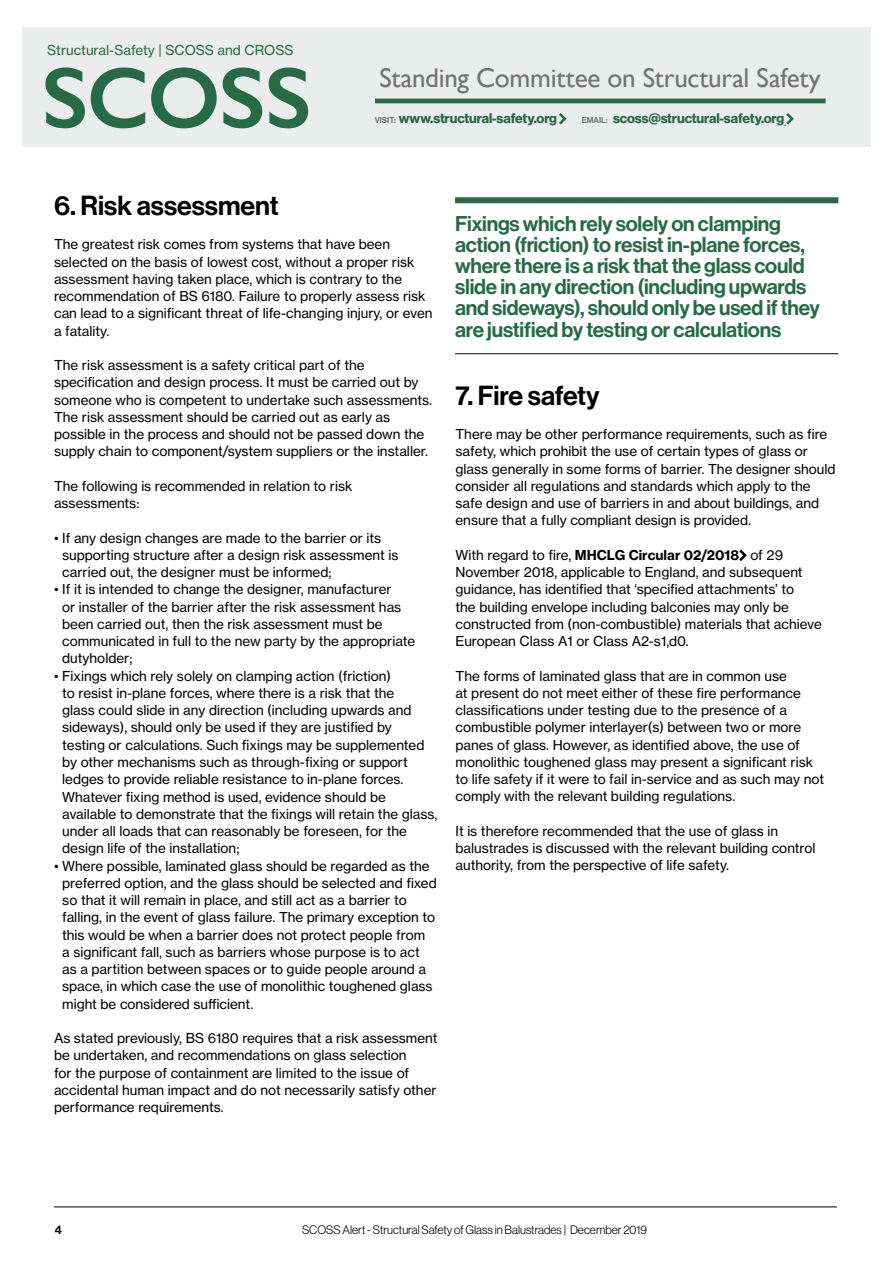
<style>
.page{position:relative;width:893px;height:1263px;background:#fff}
.page>*{position:absolute;margin:0;border:0;box-sizing:border-box;transform-origin:0 0}
.t1{font:27.15px "Gill Sans";letter-spacing:-.01em;color:#747273}
.t2{font:27px "N Haas Grotesk DS Std 65 Md";color:#000}
.t3{font:21px/21.1px "N Haas Grotesk DS Std 65 Md";letter-spacing:-.01em;color:#266b45}
.t4{font:13.65px "N Haas Grotesk DS Std 75 Bd";letter-spacing:-.01em;color:#266b45}
.t5{font:13.5px/17.2px "N Haas Grotesk TX Std 55 Rg";color:#000}
.t6{font:13.5px "N Haas Grotesk TX Std 55 Rg";color:#266b45}
.t7{font:12px "N Haas Grotesk DS Std 45 Lt";color:#000}
.t8{font:12px "N Haas Grotesk DS Std 65 Md";color:#000}
.s1{font-family:"N Haas Grotesk DS Std 65 Md";font-size:8.4px;color:#747273}
.s2{font-family:"N Haas Grotesk TX Std 75 Bd"}
</style>
<div class="page">
<hr style="left:54px;top:1207px;width:783px;height:1px;background:#000">
<div style="left:22px;top:27px;width:849px;height:120px;background:#eaedec"></div>
<svg style="left:45px;top:67px;width:263px;height:61px"></svg>
<hr style="left:375px;top:99px;width:450px;height:4px;background:#266b45">
<svg style="left:739px;top:549px;width:8px;height:12px"></svg>
<div style="left:455px;top:197px;width:383px;height:6px;background:#266b45"></div>
<hr style="left:455px;top:353px;width:383px;height:1px;background:#000">
<svg style="left:784px;top:113px;width:10px;height:13px"></svg>
<svg style="left:559px;top:113px;width:8px;height:12px"></svg>
<p class="t6" style="left:47px;top:42px;width:248px">Structural-Safety | SCOSS and CROSS</p>
<h1 class="t1" style="left:379px;top:61px;width:443px">Standing Committee on Structural Safety</h1>
<p class="t4" style="left:375px;top:111px;width:184px"><span class="s1">VISIT:</span> www.structural-safety.org</p>
<p class="t4" style="left:582px;top:111px;width:204px"><span class="s1">EMAIL:</span> scoss@structural-safety.org</p>
<h2 class="t2" style="left:54px;top:190px;width:226px">6. Risk assessment</h2>
<p class="t5" style="left:54px;top:236px;width:380px">The greatest risk comes from systems that have been selected on the basis of lowest cost, without a proper risk assessment having taken place, which is contrary to the recommendation of BS 6180. Failure to properly assess risk can lead to a significant threat of life-changing injury, or even a fatality.</p>
<p class="t5" style="left:54px;top:356px;width:380px">The risk assessment is a safety critical part of the specification and design process. It must be carried out by someone who is competent to undertake such assessments.<br>The risk assessment should be carried out as early as possible in the process and should not be passed down the supply chain to component/system suppliers or the installer.</p>
<p class="t5" style="left:54px;top:477px;width:300px">The following is recommended in relation to risk assessments:</p>
<p class="t5" style="left:62px;top:529px;width:338px;text-indent:-8px">• If any design changes are made to the barrier or its supporting structure after a design risk assessment is carried out, the designer must be informed;</p>
<p class="t5" style="left:62px;top:581px;width:355px;text-indent:-8px">• If it is intended to change the designer, manufacturer<br>or installer of the barrier after the risk assessment has been carried out, then the risk assessment must be communicated in full to the new party by the appropriate dutyholder;</p>
<p class="t5" style="left:62px;top:667px;width:377px;text-indent:-8px">• Fixings which rely solely on clamping action (friction)<br>to resist in-plane forces, where there is a risk that the<br>glass could slide in any direction (including upwards and sideways), should only be used if they are justified by testing or calculations. Such fixings may be supplemented by other mechanisms such as through-fixing or support ledges to provide reliable resistance to in-plane forces.<br>Whatever fixing method is used, evidence should be available to demonstrate that the fixings will retain the glass, under all loads that can reasonably be foreseen, for the design life of the installation;</p>
<p class="t5" style="left:62px;top:857px;width:376px;text-indent:-8px">• Where possible, laminated glass should be regarded as the preferred option, and the glass should be selected and fixed so that it will remain in place, and still act as a barrier to falling, in the event of glass failure. The primary exception to this would be when a barrier does not protect people from<br>a significant fall, such as barriers whose purpose is to act as a partition between spaces or to guide people around a space, in which case the use of monolithic toughened glass might be considered sufficient.</p>
<p class="t5" style="left:54px;top:1029px;width:385px">As stated previously, BS 6180 requires that a risk assessment be undertaken, and recommendations on glass selection<br>for the purpose of containment are limited to the issue of accidental human impact and do not necessarily satisfy other performance requirements.</p>
<p class="t3" style="left:455px;top:213px;width:366px">Fixings which rely solely on clamping action (friction) to resist in-plane forces, where there is a risk that the glass could slide in any direction (including upwards and sideways), should only be used if they are justified by testing or calculations</p>
<h2 class="t2" style="left:455px;top:379px;width:146px">7. Fire safety</h2>
<p class="t5" style="left:455px;top:425px;width:382px">There may be other performance requirements, such as fire safety, which prohibit the use of certain types of glass or glass generally in some forms of barrier. The designer should consider all regulations and standards which apply to the safe design and use of barriers in and about buildings, and ensure that a fully compliant design is provided.</p>
<p class="t5" style="left:455px;top:546px;width:368px">With regard to fire, <span class="s2">MHCLG Circular 02/2018</span> of 29<br>November 2018, applicable to England, and subsequent guidance, has identified that ‘specified attachments’ to<br>the building envelope including balconies may only be constructed from (non-combustible) materials that achieve European Class A1 or Class A2-s1,d0.</p>
<p class="t5" style="left:455px;top:667px;width:370px">The forms of laminated glass that are in common use<br>at present do not meet either of these fire performance classifications under testing due to the presence of a combustible polymer interlayer(s) between two or more panes of glass. However, as identified above, the use of monolithic toughened glass may present a significant risk to life safety if it were to fail in-service and as such may not comply with the relevant building regulations.</p>
<p class="t5" style="left:455px;top:822px;width:362px">It is therefore recommended that the use of glass in balustrades is discussed with the relevant building control authority, from the perspective of life safety.</p>
<p class="t8" style="left:55px;top:1223px;width:9px">4</p>
<p class="t7" style="left:302px;top:1223px;width:346px">SCOSS Alert - Structural Safety of Glass in Balustrades | December 2019</p>
</div>
